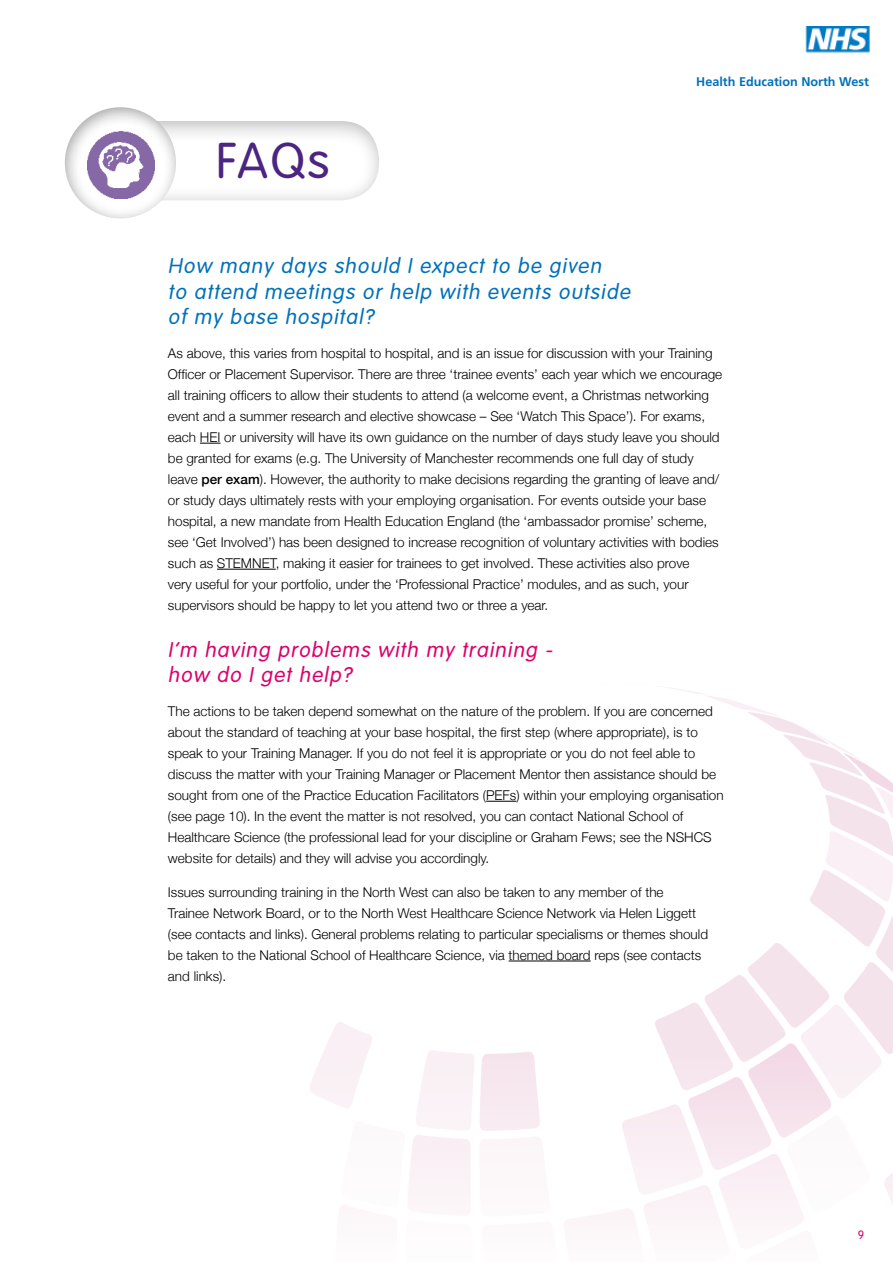
<style>
.page{position:relative;width:893px;height:1263px;background:#fff}
.page>*{position:absolute;margin:0;border:0;box-sizing:border-box;transform-origin:0 0}
.t1{font:300 49.5px "VAG Rounded";color:#4b2582}
.t2{font:italic 300 21px/25.5px "VAG Rounded";color:#0071b9}
.t3{font:italic 300 21px/25.5px "VAG Rounded";color:#dc006b}
.t4{font:300 13.5px/21px "Helvetica Neue";color:#000}
.t5{font:700 12.6px "Frutiger";color:#0071b9}
.t6{font:300 12px "VAG Rounded";color:#dc006b}
.s1{font-weight:500}
</style>
<div class="page">
<svg style="left:310px;top:687px;width:583px;height:531px"></svg>
<div style="left:95px;top:113px;width:285px;height:89px;background:#000;opacity:.3"></div>
<img style="left:805px;top:26px;width:64px;height:27px">
<div style="left:62px;top:105px;width:115px;height:114px;background:#000;opacity:.4"></div>
<svg style="left:200px;top:443px;width:20px;height:1px"></svg>
<hr style="left:217px;top:569px;width:59px;height:1px;background:#000">
<hr style="left:486px;top:801px;width:30px;height:1px;background:#000">
<hr style="left:509px;top:961px;width:82px;height:1px;background:#000">
<img style="left:88px;top:132px;width:66px;height:66px">
<h1 class="t1" style="left:216px;top:132px;width:115px">FAQs</h1>
<p class="t5" style="left:696px;top:74px;width:174px">Health Education North West</p>
<h2 class="t2" style="left:168px;top:253px;width:468px">How many days should I expect to be given<br>to attend meetings or help with events outside of my base hospital?</h2>
<p class="t4" style="left:168px;top:342px;width:556px">As above, this varies from hospital to hospital, and is an issue for discussion with your Training Officer or Placement Supervisor. There are three ‘trainee events’ each year which we encourage all training officers to allow their students to attend (a welcome event, a Christmas networking event and a summer research and elective showcase – See ‘Watch This Space’). For exams, each HEI or university will have its own guidance on the number of days study leave you should be granted for exams (e.g. The University of Manchester recommends one full day of study leave <span class="s1">per exam</span>). However, the authority to make decisions regarding the granting of leave and/ or study days ultimately rests with your employing organisation. For events outside your base hospital, a new mandate from Health Education England (the ‘ambassador promise’ scheme, see ‘Get Involved’) has been designed to increase recognition of voluntary activities with bodies such as STEMNET, making it easier for trainees to get involved. These activities also prove<br>very useful for your portfolio, under the ‘Professional Practice’ modules, and as such, your supervisors should be happy to let you attend two or three a year.</p>
<h2 class="t3" style="left:168px;top:636px;width:390px">I ’m having problems with my training - how do I get help?</h2>
<p class="t4" style="left:168px;top:700px;width:557px">The actions to be taken depend somewhat on the nature of the problem. If you are concerned about the standard of teaching at your base hospital, the first step (where appropriate), is to speak to your Training Manager. If you do not feel it is appropriate or you do not feel able to discuss the matter with your Training Manager or Placement Mentor then assistance should be sought from one of the Practice Education Facilitators (PEFs) within your employing organisation (see page 10). In the event the matter is not resolved, you can contact National School of Healthcare Science (the professional lead for your discipline or Graham Fews; see the NSHCS website for details) and they will advise you accordingly.</p>
<p class="t4" style="left:168px;top:880px;width:542px">Issues surrounding training in the North West can also be taken to any member of the Trainee Network Board, or to the North West Healthcare Science Network via Helen Liggett (see contacts and links). General problems relating to particular specialisms or themes should be taken to the National School of Healthcare Science, via themed board reps (see contacts and links).</p>
<p class="t6" style="left:858px;top:1228px;width:8px">9</p>
</div>
